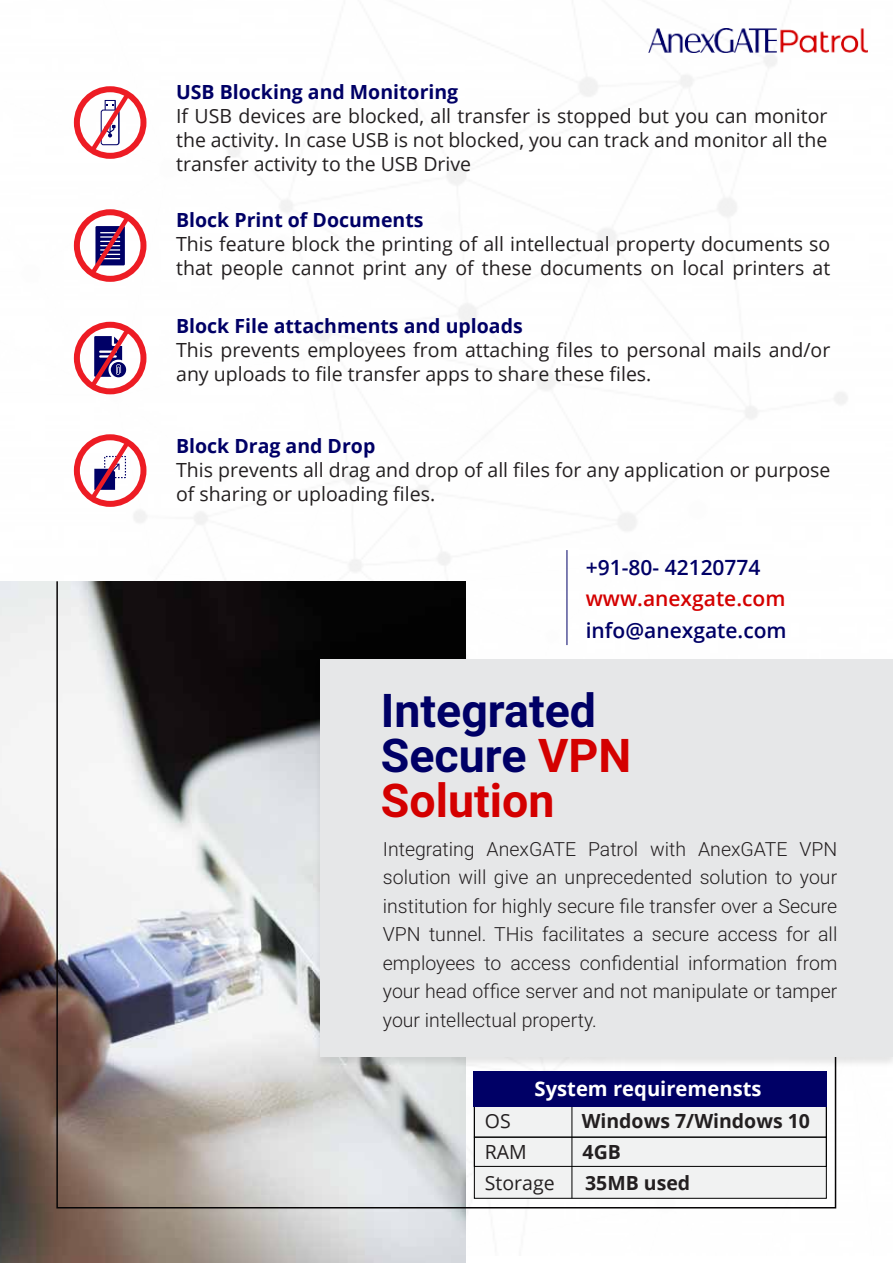
<style>
.page{position:relative;width:893px;height:1263px;background:#fff}
.page>*{position:absolute;margin:0;border:0;box-sizing:border-box;transform-origin:0 0}
.t1{font:700 46.5px/45px "Roboto";color:#006}
.t2{font:600 21px "Open Sans";color:#006}
.t3{font:600 21px "Open Sans";color:#d40000}
.t4{font:700 20.25px "Open Sans";color:#fff}
.t5{font:19.5px/24px "Open Sans";color:#231f20}
.t6{font:300 19.5px/28.5px "Roboto";color:#231f20;text-align:justify}
.t7{font:700 19.5px "Open Sans";color:#006}
.t8{font:700 19.5px "Open Sans";color:#231f20}
.s1{color:#d40000}
</style>
<div class="page">
<img style="left:73px;top:49px;width:795px;height:531px">
<img style="left:0;top:581px;width:466px;height:682px">
<img style="left:649px;top:28px;width:218px;height:24px">
<svg style="left:56px;top:580px;width:781px;height:629px"></svg>
<img style="left:312px;top:656px;width:581px;height:415px">
<div style="left:320px;top:659px;width:573px;height:397px;background:#e6e7e8"></div>
<div style="left:74px;top:86px;width:72px;height:73px;border:6px solid #ed1c24;border-radius:50%"></div>
<svg style="left:86px;top:88px;width:48px;height:69px"></svg>
<div style="left:74px;top:209px;width:72px;height:73px;border:6px solid #ed1c24;border-radius:50%"></div>
<svg style="left:86px;top:211px;width:48px;height:69px"></svg>
<div style="left:74px;top:322px;width:72px;height:72px;border:6px solid #ed1c24;border-radius:50%"></div>
<svg style="left:86px;top:324px;width:48px;height:68px"></svg>
<div style="left:74px;top:434px;width:72px;height:73px;border:6px solid #ed1c24;border-radius:50%"></div>
<svg style="left:86px;top:436px;width:48px;height:69px"></svg>
<div style="left:474px;top:1106px;width:353px;height:93px;background:#f1f2f2;border:1px solid #000"></div>
<div style="left:474px;top:1137px;width:353px;height:30px;border:1px solid #000"></div>
<div style="left:474px;top:1071px;width:353px;height:35px;background:#006"></div>
<hr style="left:572px;top:1107px;width:1px;height:91px;background:#000">
<p class="t7" style="left:176px;top:78px;width:284px">USB Blocking and Monitoring</p>
<p class="t5" style="left:176px;top:103px;width:653px;text-align:justify">If USB devices are blocked, all transfer is stopped but you can monitor the activity. In case USB is not blocked, you can track and monitor all the transfer activity to the USB Drive</p>
<p class="t7" style="left:176px;top:206px;width:249px">Block Print of Documents</p>
<p class="t5" style="left:176px;top:231px;width:656px">This feature block the printing of all intellectual property documents so that people cannot print any of these documents on local printers at</p>
<p class="t7" style="left:176px;top:312px;width:348px">Block File attachments and uploads</p>
<p class="t5" style="left:176px;top:337px;width:656px">This prevents employees from attaching files to personal mails and/or any uploads to file transfer apps to share these files.</p>
<p class="t7" style="left:176px;top:433px;width:201px">Block Drag and Drop</p>
<p class="t5" style="left:176px;top:458px;width:656px">This prevents all drag and drop of all files for any application or purpose of sharing or uploading files.</p>
<p class="t2" style="left:586px;top:553px;width:176px">+91-80- 42120774</p>
<p class="t3" style="left:586px;top:584px;width:201px">www.anexgate.com</p>
<p class="t2" style="left:586px;top:616px;width:202px">info@anexgate.com</p>
<h1 class="t1" style="left:381px;top:686px;width:252px">Integrated<br>Secure <span class="s1">VPN<br>Solution</span></h1>
<p class="t6" style="left:383px;top:834px;width:456px">Integrating AnexGATE Patrol with AnexGATE VPN solution will give an unprecedented solution to your institution for highly secure file transfer over a Secure VPN tunnel. THis facilitates a secure access for all employees to access confidential information from your head office server and not manipulate or tamper your intellectual property.</p>
<p class="t4" style="left:534px;top:1075px;width:229px">System requiremensts</p>
<p class="t5" style="left:485px;top:1108px;width:27px">OS</p>
<p class="t8" style="left:582px;top:1107px;width:230px">Windows 7/Windows 10</p>
<p class="t5" style="left:485px;top:1139px;width:44px">RAM</p>
<p class="t8" style="left:583px;top:1138px;width:40px">4GB</p>
<p class="t5" style="left:485px;top:1171px;width:71px">Storage</p>
<p class="t8" style="left:585px;top:1169px;width:107px">35MB used</p>
</div>
